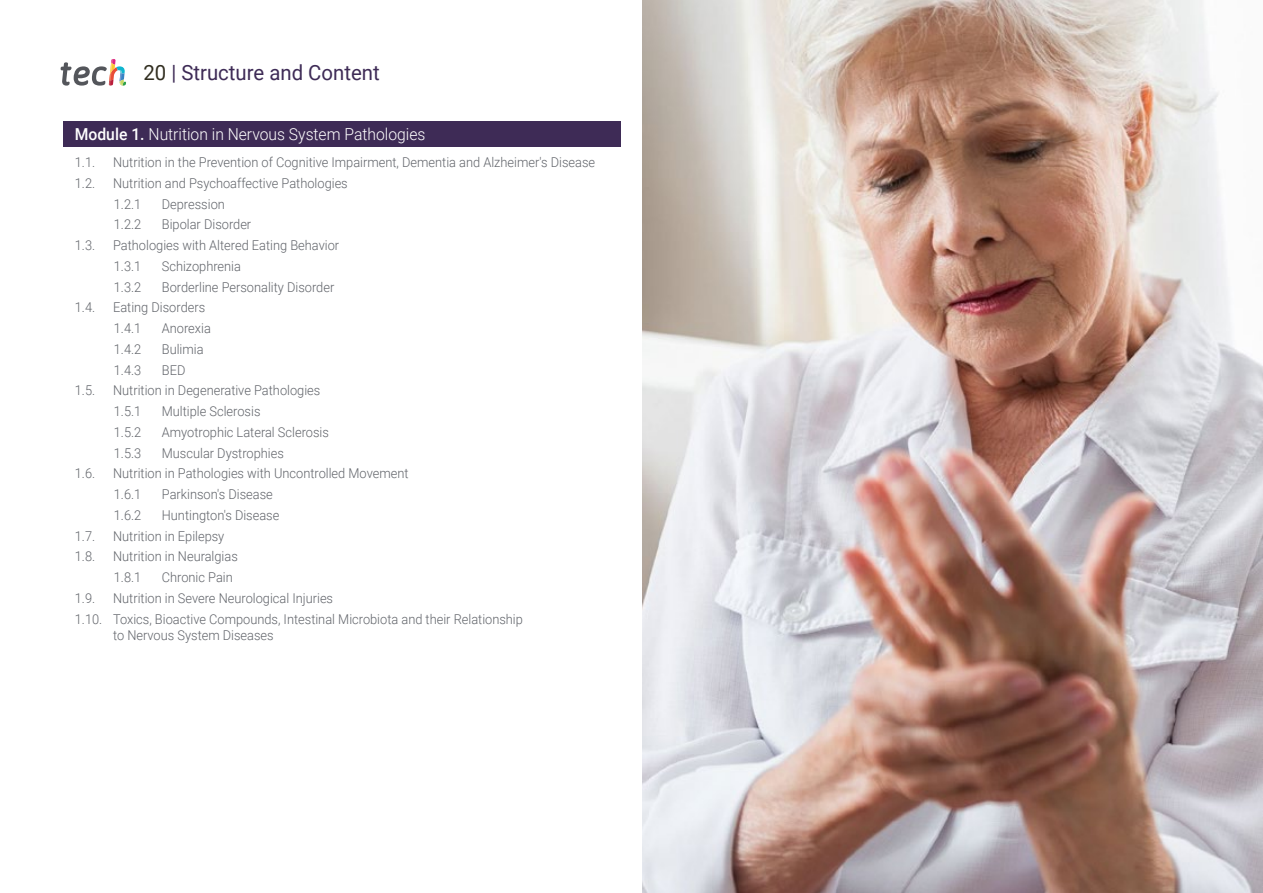
<style>
.page{position:relative;width:1263px;height:893px;background:#fff}
.page>*{position:absolute;margin:0;border:0;box-sizing:border-box;transform-origin:0 0}
.t1{font:21px "Roboto";color:#3e2b56}
.t2{font:300 16.5px "Roboto";color:#fff;scale:.95 1}
.t3{font:300 13.5px/20.7px "Roboto";color:#61646a;scale:.95 1}
.s1{color:#312e20}
.s2{font-weight:500}
</style>
<div class="page">
<div style="left:64px;top:121px;width:557px;height:25px;background:#3e2b56"></div>
<svg style="left:61px;top:59px;width:65px;height:27px"></svg>
<img style="left:642px;top:0;width:621px;height:893px">
<h1 class="t1" style="left:144px;top:57px;width:238px"><span class="s1">20</span> | Structure and Content</h1>
<p class="t2" style="left:75px;top:123px;width:370px"><span class="s2">Module 1.</span> Nutrition in Nervous System Pathologies</p>
<p class="t3" style="left:75px;top:151px;width:23px">1.1.</p>
<p class="t3" style="left:113px;top:151px;width:509px">Nutrition in the Prevention of Cognitive Impairment, Dementia and Alzheimer's Disease</p>
<p class="t3" style="left:75px;top:172px;width:23px">1.2.</p>
<p class="t3" style="left:113px;top:172px;width:249px">Nutrition and Psychoaffective Pathologies<br>1.2.1</p>
<p class="t3" style="left:162px;top:193px;width:68px">Depression</p>
<p class="t3" style="left:114px;top:214px;width:30px">1.2.2</p>
<p class="t3" style="left:162px;top:214px;width:96px">Bipolar Disorder</p>
<p class="t3" style="left:75px;top:234px;width:23px">1.3.</p>
<p class="t3" style="left:113px;top:234px;width:240px">Pathologies with Altered Eating Behavior<br>1.3.1</p>
<p class="t3" style="left:162px;top:255px;width:85px">Schizophrenia</p>
<p class="t3" style="left:114px;top:276px;width:30px">1.3.2</p>
<p class="t3" style="left:162px;top:276px;width:183px">Borderline Personality Disorder</p>
<p class="t3" style="left:75px;top:297px;width:23px">1.4.</p>
<p class="t3" style="left:113px;top:297px;width:98px">Eating Disorders<br>1.4.1</p>
<p class="t3" style="left:162px;top:317px;width:53px">Anorexia</p>
<p class="t3" style="left:114px;top:338px;width:30px">1.4.2</p>
<p class="t3" style="left:162px;top:338px;width:45px">Bulimia</p>
<p class="t3" style="left:114px;top:359px;width:30px">1.4.3</p>
<p class="t3" style="left:162px;top:359px;width:26px">BED</p>
<p class="t3" style="left:75px;top:380px;width:23px">1.5.</p>
<p class="t3" style="left:113px;top:380px;width:220px">Nutrition in Degenerative Pathologies<br>1.5.1</p>
<p class="t3" style="left:162px;top:400px;width:105px">Multiple Sclerosis</p>
<p class="t3" style="left:114px;top:421px;width:30px">1.5.2</p>
<p class="t3" style="left:162px;top:421px;width:177px">Amyotrophic Lateral Sclerosis</p>
<p class="t3" style="left:114px;top:442px;width:30px">1.5.3</p>
<p class="t3" style="left:162px;top:442px;width:130px">Muscular Dystrophies</p>
<p class="t3" style="left:75px;top:463px;width:23px">1.6.</p>
<p class="t3" style="left:113px;top:463px;width:312px">Nutrition in Pathologies with Uncontrolled Movement<br>1.6.1</p>
<p class="t3" style="left:162px;top:483px;width:118px">Parkinson's Disease</p>
<p class="t3" style="left:114px;top:504px;width:30px">1.6.2</p>
<p class="t3" style="left:162px;top:504px;width:125px">Huntington's Disease</p>
<p class="t3" style="left:75px;top:525px;width:23px">1.7.</p>
<p class="t3" style="left:113px;top:525px;width:119px">Nutrition in Epilepsy</p>
<p class="t3" style="left:75px;top:546px;width:23px">1.8.</p>
<p class="t3" style="left:113px;top:546px;width:133px">Nutrition in Neuralgias<br>1.8.1</p>
<p class="t3" style="left:162px;top:566px;width:76px">Chronic Pain</p>
<p class="t3" style="left:75px;top:587px;width:473px;text-indent:38px">Nutrition in Severe Neurological Injuries<br>1.10. Toxics, Bioactive Compounds, Intestinal Microbiota and their Relationship</p>
<p class="t3" style="left:113px;top:624px;width:171px">to Nervous System Diseases</p>
<p class="t3" style="left:75px;top:587px;width:23px">1.9.</p>
</div>
